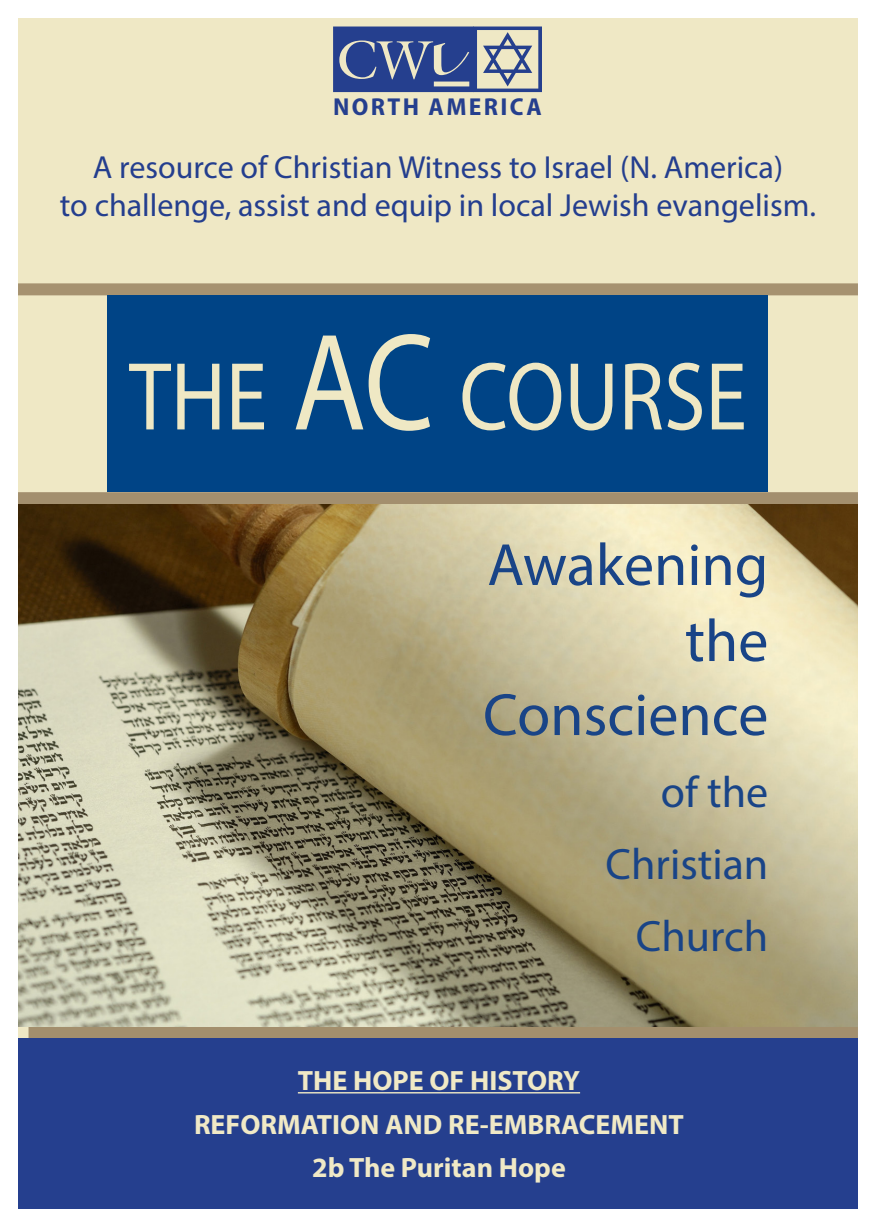
<style>
.page{position:relative;width:876px;height:1227px;background:#fff}
.page>*{position:absolute;margin:0;border:0;box-sizing:border-box;transform-origin:0 0}
.t1{font:97.4px "Myriad Pro";color:#efe8c4;scale:.86 1}
.t2{font:60px "Myriad Pro";color:#194487}
.t3{font:44px "Myriad Pro";color:#194487}
.t4{font:32px "Myriad Pro";color:#243e8e}
.t5{font:700 28px "Myriad Pro";color:#f0e9c6}
.t6{font:700 semi-condensed 24.6px "Myriad Pro";letter-spacing:.09em;color:#253f8e;scale:1.05 1}
.s1{font-size:139.2px}
</style>
<div class="page">
<div style="left:18px;top:18px;width:839px;height:501px;background:#efe8c5"></div>
<div style="left:18px;top:283px;width:839px;height:12px;background:#a69270"></div>
<div style="left:28px;top:1026px;width:829px;height:12px;background:#a38f6d"></div>
<div style="left:18px;top:492px;width:839px;height:12px;background:#a38f6e"></div>
<svg style="left:333px;top:27px;width:208px;height:65px"></svg>
<div style="left:108px;top:295px;width:660px;height:197px;background:#004486"></div>
<img style="left:18px;top:504px;width:839px;height:522px">
<div style="left:18px;top:1038px;width:839px;height:171px;background:#253f8e"></div>
<hr style="left:298px;top:1092px;width:281px;height:1px;background:#f0e9c6">
<p class="t6" style="left:333px;top:91px;width:200px">NORTH AMERICA</p>
<p class="t4" style="left:93px;top:147px;width:691px">A resource of Christian Witness to Israel (N. America)</p>
<p class="t4" style="left:60px;top:185px;width:757px">to challenge, assist and equip in local Jewish evangelism.</p>
<p class="t1" style="left:129px;top:337px;width:719px">THE <span class="s1">AC</span> COURSE</p>
<p class="t2" style="left:487px;top:528px;width:282px">Awakening</p>
<p class="t2" style="left:684px;top:604px;width:85px">the</p>
<p class="t2" style="left:483px;top:678px;width:286px">Conscience</p>
<p class="t3" style="left:660px;top:765px;width:109px">of the</p>
<p class="t3" style="left:605px;top:837px;width:164px">Christian</p>
<p class="t3" style="left:635px;top:909px;width:134px">Church</p>
<p class="t5" style="left:298px;top:1062px;width:283px">THE HOPE OF HISTORY</p>
<p class="t5" style="left:194px;top:1106px;width:491px">REFORMATION AND RE-EMBRACEMENT</p>
<p class="t5" style="left:312px;top:1149px;width:255px">2b The Puritan Hope</p>
</div>
